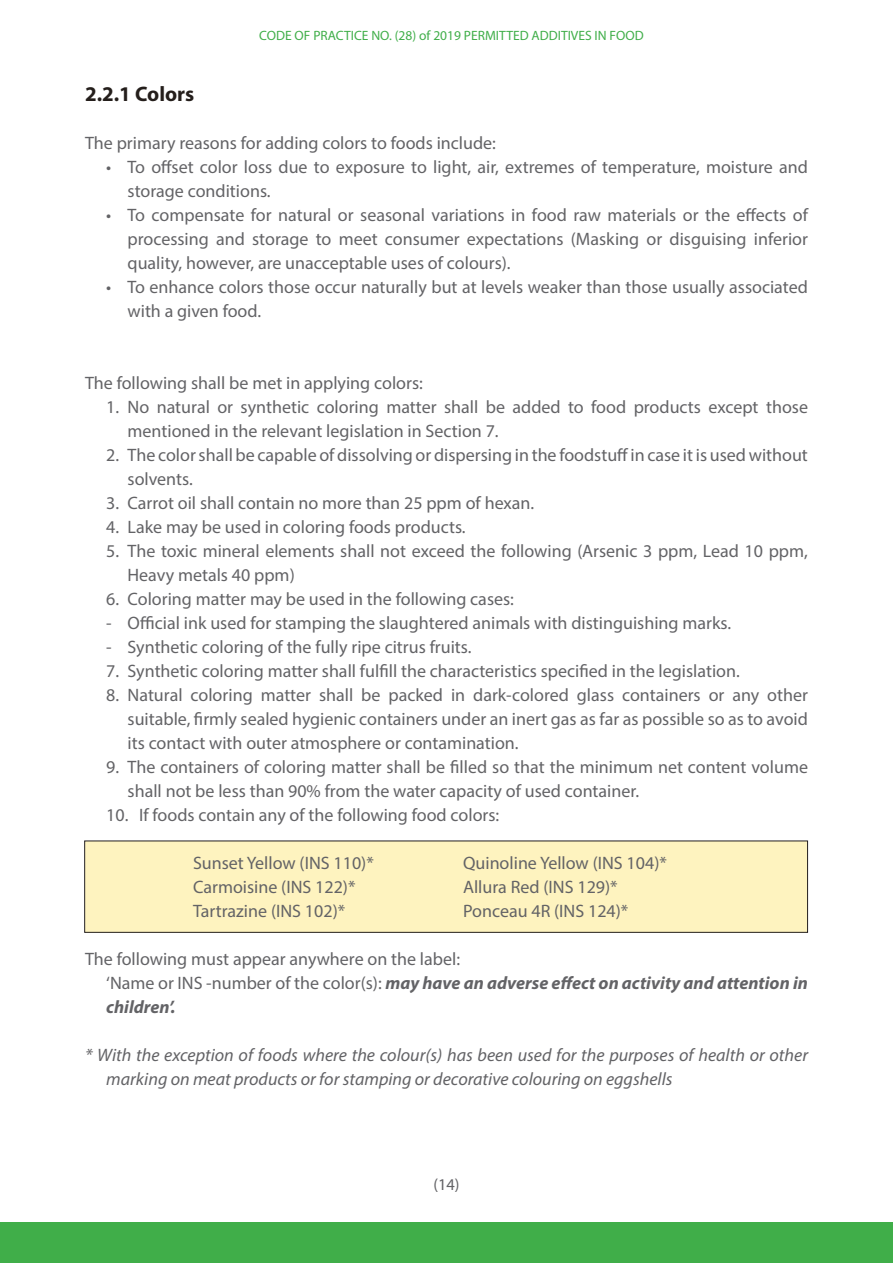
<style>
.page{position:relative;width:893px;height:1263px;background:#fff}
.page>*{position:absolute;margin:0;border:0;box-sizing:border-box;transform-origin:0 0}
.t1{font:700 21px "Myriad Pro";color:#241e1b}
.t2{font:18px/24px "Myriad Pro";color:#636366}
.t3{font:italic 18px/24px "Myriad Pro";color:#636366}
.t4{font:16.5px "Myriad Pro";color:#636366}
.t5{font:13.5px "Myriad Pro";color:#40ae49}
.s1{font-weight:700;font-style:italic}
</style>
<div class="page">
<div style="left:0;top:1222px;width:893px;height:41px;background:#40ae49"></div>
<div style="left:85px;top:841px;width:722px;height:91px;background:#fef3bf"></div>
<div style="left:84px;top:840px;width:724px;height:93px;border:1px solid #231f20"></div>
<p class="t5" style="left:259px;top:27px;width:386px">CODE OF PRACTICE NO. (28) of 2019 PERMITTED ADDITIVES IN FOOD</p>
<p class="t1" style="left:85px;top:80px;width:111px">2.2.1 Colors</p>
<p class="t2" style="left:85px;top:130px;width:412px">The primary reasons for adding colors to foods include:</p>
<p class="t2" style="left:128px;top:154px;width:682px;text-indent:-21px">• To offset color loss due to exposure to light, air, extremes of temperature, moisture and storage conditions.</p>
<p class="t2" style="left:128px;top:202px;width:682px;text-align:justify;text-indent:-21px">• To compensate for natural or seasonal variations in food raw materials or the effects of processing and storage to meet consumer expectations (Masking or disguising inferior quality, however, are unacceptable uses of colours).</p>
<p class="t2" style="left:128px;top:274px;width:682px;text-indent:-21px">• To enhance colors those occur naturally but at levels weaker than those usually associated with a given food.</p>
<p class="t2" style="left:85px;top:370px;width:339px">The following shall be met in applying colors:</p>
<p class="t2" style="left:128px;top:394px;width:682px;text-indent:-21px">1. No natural or synthetic coloring matter shall be added to food products except those mentioned in the relevant legislation in Section 7.</p>
<p class="t2" style="left:128px;top:442px;width:682px;text-indent:-21px">2. The color shall be capable of dissolving or dispersing in the foodstuff in case it is used without solvents.</p>
<p class="t2" style="left:106px;top:490px;width:430px">3. Carrot oil shall contain no more than 25 ppm of hexan.</p>
<p class="t2" style="left:106px;top:514px;width:361px">4. Lake may be used in coloring foods products.</p>
<p class="t2" style="left:128px;top:538px;width:682px;text-indent:-21px">5. The toxic mineral elements shall not exceed the following (Arsenic 3 ppm, Lead 10 ppm,<br>Heavy metals 40 ppm)</p>
<p class="t2" style="left:106px;top:586px;width:409px">6. Coloring matter may be used in the following cases:</p>
<p class="t2" style="left:106px;top:610px;width:626px">- Official ink used for stamping the slaughtered animals with distinguishing marks.</p>
<p class="t2" style="left:106px;top:634px;width:367px">- Synthetic coloring of the fully ripe citrus fruits.</p>
<p class="t2" style="left:106px;top:658px;width:635px">7. Synthetic coloring matter shall fulfill the characteristics specified in the legislation.</p>
<p class="t2" style="left:128px;top:682px;width:682px;text-align:justify;text-indent:-21px">8. Natural coloring matter shall be packed in dark-colored glass containers or any other suitable, firmly sealed hygienic containers under an inert gas as far as possible so as to avoid its contact with outer atmosphere or contamination.</p>
<p class="t2" style="left:128px;top:754px;width:682px;text-indent:-21px">9. The containers of coloring matter shall be filled so that the minimum net content volume shall not be less than 90% from the water capacity of used container.</p>
<p class="t2" style="left:106px;top:802px;width:394px">10. If foods contain any of the following food colors:</p>
<p class="t2" style="left:193px;top:850px;width:182px">Sunset Yellow (INS 110)*</p>
<p class="t2" style="left:463px;top:850px;width:205px">Quinoline Yellow (INS 104)*</p>
<p class="t2" style="left:193px;top:874px;width:164px">Carmoisine (INS 122)*</p>
<p class="t2" style="left:463px;top:874px;width:156px">Allura Red (INS 129)*</p>
<p class="t2" style="left:193px;top:898px;width:154px">Tartrazine (INS 102)*</p>
<p class="t2" style="left:463px;top:898px;width:167px">Ponceau 4R (INS 124)*</p>
<p class="t2" style="left:106px;top:946px;width:703px;text-indent:-21px">The following must appear anywhere on the label:<br>‘Name or INS -number of the color(s): <span class="s1">may have an adverse effect on activity and attention in children’.</span></p>
<p class="t3" style="left:106px;top:1042px;width:703px;text-indent:-21px">* With the exception of foods where the colour(s) has been used for the purposes of health or other marking on meat products or for stamping or decorative colouring on eggshells</p>
<p class="t4" style="left:433px;top:1174px;width:28px">)14(</p>
</div>
